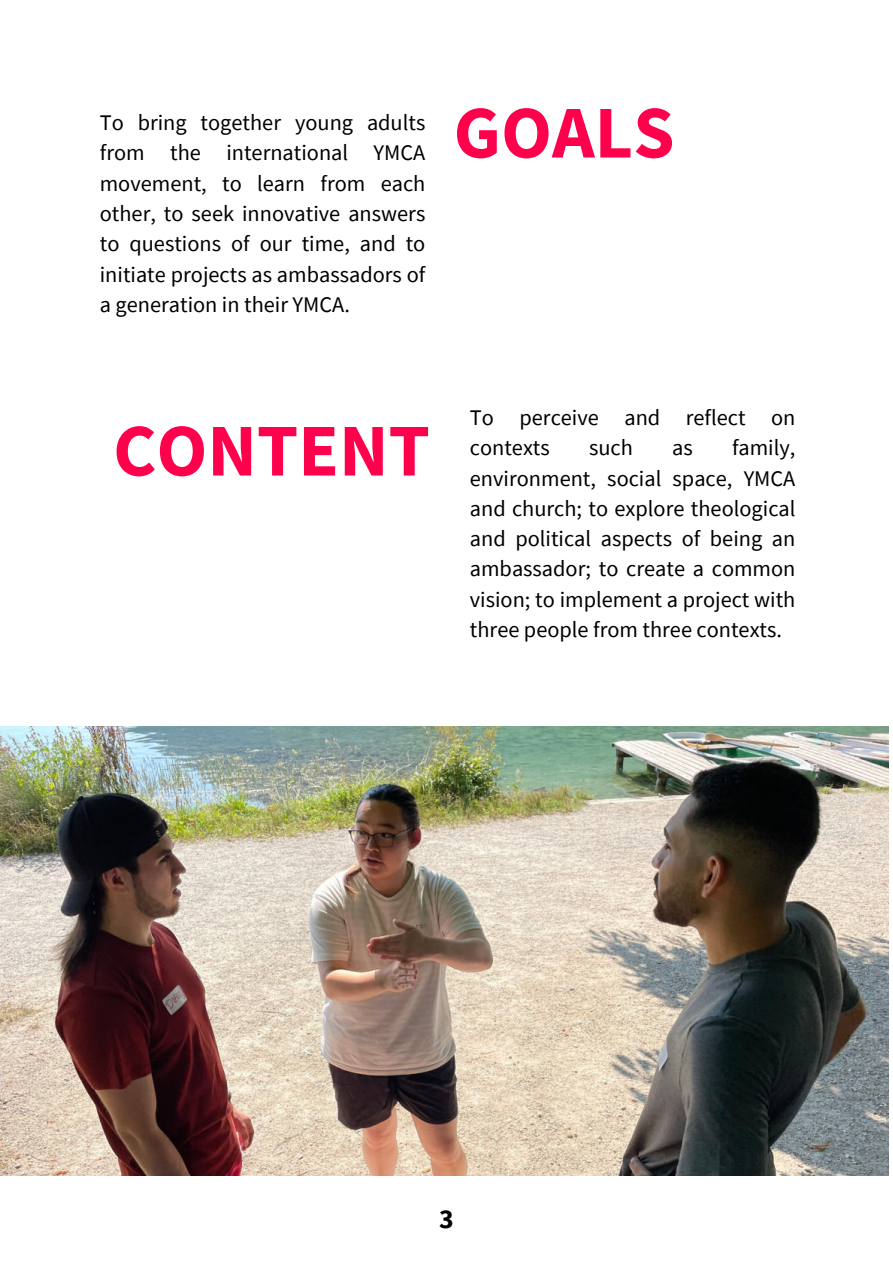
<style>
.page{position:relative;width:893px;height:1264px;background:#fff}
.page>*{position:absolute;margin:0;border:0;box-sizing:border-box;transform-origin:0 0}
.t1{font:700 74.4px "Source Sans Pro";color:#ff004d}
.t2{font:700 27.6px "Source Sans Pro";color:#000}
.t3{font:22.35px/30.3px "Source Sans Pro";color:#000;text-align:justify}
</style>
<div class="page">
<img style="left:0;top:726px;width:888px;height:449px">
<p class="t3" style="left:100px;top:107px;width:327px">To bring together young adults from the international YMCA movement, to learn from each other, to seek innovative answers to questions of our time, and to initiate projects as ambassadors of a generation in their YMCA.</p>
<h1 class="t1" style="left:453px;top:82px;width:222px">GOALS</h1>
<h1 class="t1" style="left:113px;top:400px;width:318px">CONTENT</h1>
<p class="t3" style="left:470px;top:402px;width:327px">To perceive and reflect on contexts</p>
<p class="t3" style="left:470px;top:432px;width:327px;text-indent:262px">family, environment, social space, YMCA and church; to explore theological and political aspects of being an ambassador; to create a common vision; to implement a project with three people from three contexts.</p>
<p class="t3" style="left:589px;top:432px;width:45px">such</p>
<p class="t3" style="left:672px;top:432px;width:22px">as</p>
<p class="t2" style="left:439px;top:1200px;width:16px">3</p>
</div>
